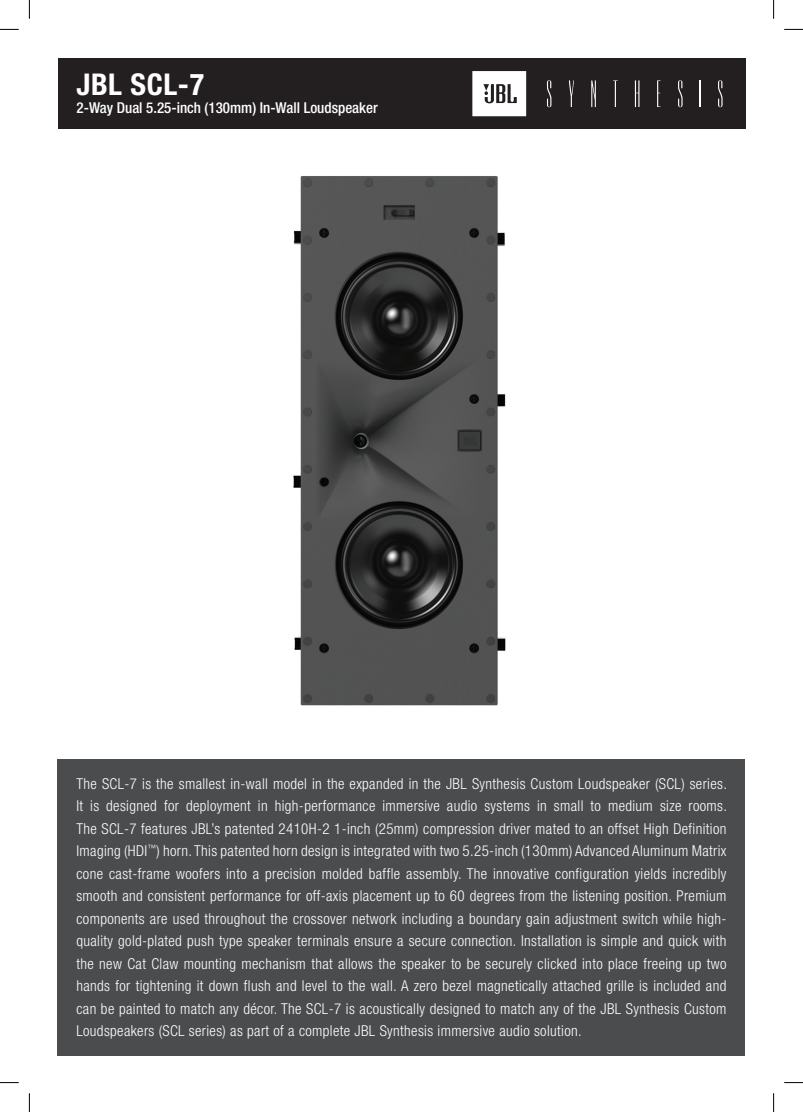
<style>
.page{position:relative;width:803px;height:1112px;background:#fff}
.page>*{position:absolute;margin:0;border:0;box-sizing:border-box;transform-origin:0 0}
.t1{font:700 condensed 30px "Helvetica Neue LT Pro";letter-spacing:.02em;color:#fff}
.t2{font:300 condensed 15px/22.5px "Helvetica Neue LT Pro";letter-spacing:.025em;color:#fff;text-align:justify}
.t3{font:500 condensed 15px "Helvetica Neue LT Pro";color:#fff}
</style>
<div class="page">
<div style="left:58px;top:58px;width:687px;height:71px;background:#231f20"></div>
<div style="left:58px;top:758px;width:687px;height:296px;background:#4b4c4d"></div>
<img style="left:293px;top:176px;width:213px;height:530px">
<svg style="left:472px;top:71px;width:54px;height:45px;background:#e0e0e0"></svg>
<svg style="left:547px;top:80px;width:4px;height:27px"></svg>
<svg style="left:569px;top:80px;width:5px;height:27px"></svg>
<svg style="left:591px;top:80px;width:5px;height:27px"></svg>
<svg style="left:613px;top:80px;width:5px;height:27px"></svg>
<svg style="left:635px;top:80px;width:4px;height:27px"></svg>
<svg style="left:657px;top:80px;width:3px;height:27px"></svg>
<svg style="left:678px;top:80px;width:4px;height:27px"></svg>
<svg style="left:700px;top:80px;width:1px;height:27px"></svg>
<svg style="left:718px;top:80px;width:4px;height:27px"></svg>
<svg style="left:0;top:29px;width:19px;height:1px"></svg>
<svg style="left:784px;top:29px;width:19px;height:1px"></svg>
<svg style="left:0;top:1082px;width:19px;height:1px"></svg>
<svg style="left:784px;top:1082px;width:19px;height:1px"></svg>
<svg style="left:29px;top:0;width:1px;height:19px"></svg>
<svg style="left:29px;top:1093px;width:1px;height:18px"></svg>
<svg style="left:773px;top:0;width:1px;height:19px"></svg>
<svg style="left:773px;top:1093px;width:1px;height:18px"></svg>
<h1 class="t1" style="left:77px;top:66px;width:129px">JBL SCL-7</h1>
<p class="t3" style="left:77px;top:99px;width:303px">2-Way Dual 5.25-inch (130mm) In-Wall Loudspeaker</p>
<p class="t2" style="left:76px;top:771px;width:652px">The SCL-7 is the smallest in-wall model in the expanded in the JBL Synthesis Custom Loudspeaker (SCL) series.<br>It is designed for deployment in high-performance immersive audio systems in small to medium size rooms.<br>The SCL-7 features JBL’s patented 2410H-2 1-inch (25mm) compression driver mated to an offset High Definition Imaging (HDI<sup>™</sup>) horn. This patented horn design is integrated with two 5.25-inch (130mm) Advanced Aluminum Matrix cone cast-frame woofers into a precision molded baffle assembly. The innovative configuration yields incredibly smooth and consistent performance for off-axis placement up to 60 degrees from the listening position. Premium components are used throughout the crossover network including a boundary gain adjustment switch while high&shy;quality gold-plated push type speaker terminals ensure a secure connection. Installation is simple and quick with the new Cat Claw mounting mechanism that allows the speaker to be securely clicked into place freeing up two hands for tightening it down flush and level to the wall. A zero bezel magnetically attached grille is included and can be painted to match any décor. The SCL-7 is acoustically designed to match any of the JBL Synthesis Custom Loudspeakers (SCL series) as part of a complete JBL Synthesis immersive audio solution.</p>
</div>
